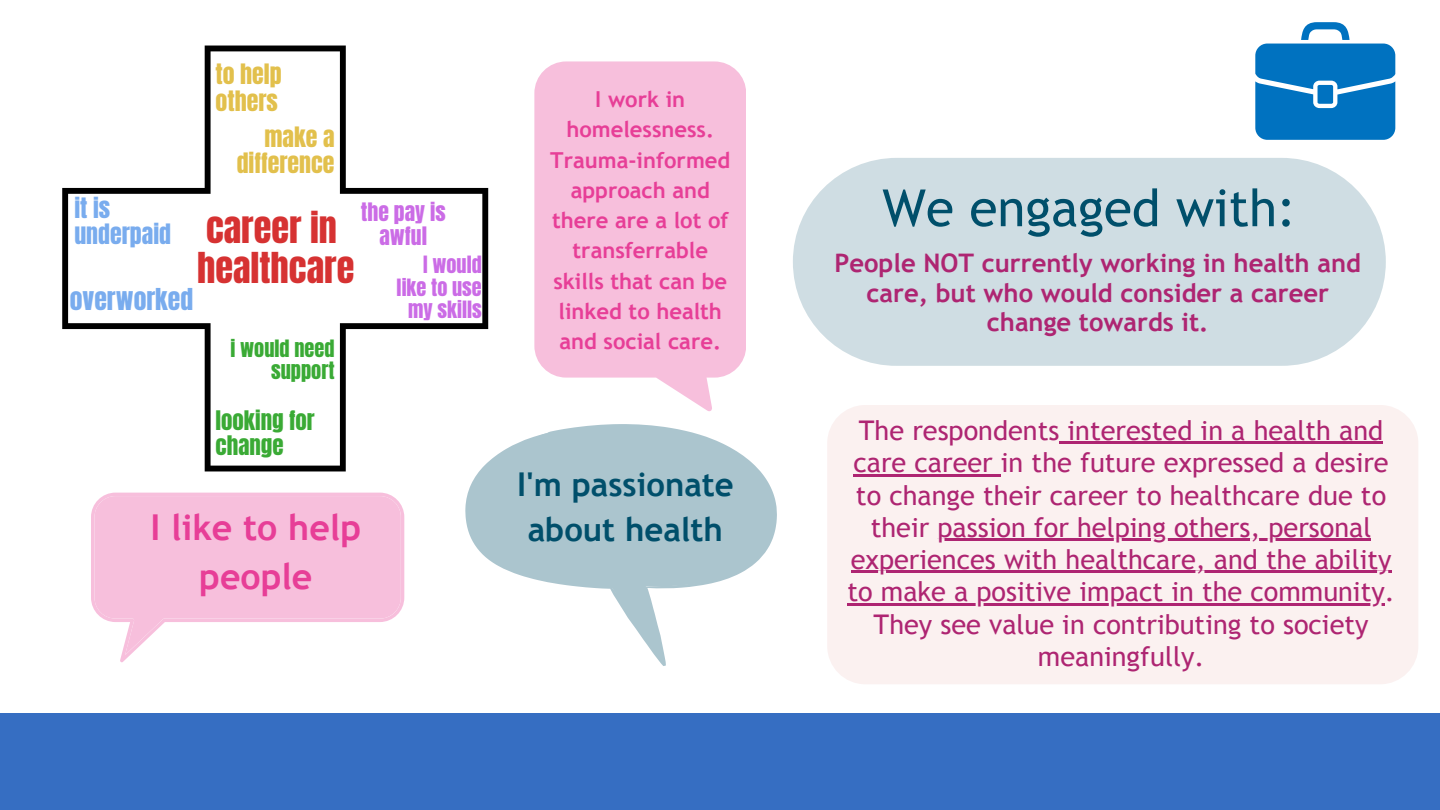
<style>
.page{position:relative;width:1440px;height:810px;background:#fff}
.page>*{position:absolute;margin:0;border:0;box-sizing:border-box;transform-origin:0 0}
.t1{font:51.3px "Trebuchet MS";color:#004f6b}
.t2{font:36.2px/39.9px "Anton";color:#d63232}
.t3{font:700 35.7px/49.2px "Trebuchet MS";color:#e73e97;text-align:center}
.t4{font:700 32.8px/45.2px "Trebuchet MS";color:#004f6b;text-align:center}
.t5{font:27.1px/32.2px "Trebuchet MS";color:#ae2572;text-align:center}
.t6{font:25.7px "Anton";color:#79acee}
.t7{font:700 25.6px/29.2px "Trebuchet MS";color:#ae2572;text-align:center}
.t8{font:23.9px "Anton";color:#e2c04c}
.t9{font:23.9px "Anton";color:#79acee}
.t10{font:22.9px "Anton";color:#3aaa35}
.t11{font:700 22px/30.3px "Trebuchet MS";color:#e73e97;text-align:center}
.t12{font:21.6px "Anton";color:#cb6ce6}
.t13{font:20.4px "Anton";color:#3aaa35}
.t14{font:20.3px "Anton";color:#cb6ce6}
</style>
<div class="page">
<svg style="left:793px;top:158px;width:593px;height:208px;background:#d2dfe5"></svg>
<svg style="left:62px;top:46px;width:426px;height:425px"></svg>
<div style="left:827px;top:405px;width:591px;height:279px;background:#fbf1f0;border-radius:38px"></div>
<hr style="left:1059px;top:442px;width:324px;height:2px;background:#ae2572">
<hr style="left:853px;top:474px;width:148px;height:2px;background:#ae2572">
<hr style="left:938px;top:538px;width:433px;height:3px;background:#ae2572">
<hr style="left:851px;top:571px;width:541px;height:2px;background:#ae2572">
<hr style="left:847px;top:603px;width:538px;height:2px;background:#ae2572">
<svg style="left:465px;top:424px;width:312px;height:242px;fill:#abc5ce"></svg>
<svg style="left:534px;top:61px;width:212px;height:350px;background:#f7c5df"></svg>
<svg style="left:91px;top:493px;width:313px;height:169px"></svg>
<svg style="left:94px;top:496px;width:307px;height:159px;fill:#f7bfdc"></svg>
<div style="left:0;top:714px;width:1440px;height:96px;background:#366ec2"></div>
<svg style="left:1255px;top:22px;width:140px;height:118px"></svg>
<div style="left:1318px;top:85px;width:15px;height:19px;background:#0072c0;border-radius:2px"></div>
<p class="t8" style="left:216px;top:57px;width:68px">to help</p>
<p class="t8" style="left:216px;top:84px;width:64px">others</p>
<p class="t8" style="left:264px;top:120px;width:72px">make a</p>
<p class="t8" style="left:237px;top:146px;width:99px">difference</p>
<p class="t9" style="left:74px;top:191px;width:37px">it is</p>
<p class="t9" style="left:74px;top:217px;width:98px">underpaid</p>
<p class="t12" style="left:361px;top:196px;width:86px">the pay is</p>
<p class="t12" style="left:379px;top:220px;width:49px">awful</p>
<p class="t2" style="left:197px;top:208px;width:159px">career in healthcare</p>
<p class="t14" style="left:423px;top:250px;width:60px">I would</p>
<h3 class="t14" style="left:397px;top:273px;width:87px">like to use</h3>
<p class="t14" style="left:408px;top:295px;width:75px">my skills</p>
<p class="t6" style="left:70px;top:281px;width:125px">overworked</p>
<p class="t13" style="left:230px;top:334px;width:106px">i would need</p>
<p class="t13" style="left:271px;top:356px;width:65px">support</p>
<p class="t10" style="left:216px;top:404px;width:101px">looking for</p>
<p class="t10" style="left:216px;top:429px;width:70px">change</p>
<p class="t3" style="left:151px;top:503px;width:212px">I like to help people</p>
<h2 class="t11" style="left:550px;top:84px;width:181px">I work in homelessness.<br>Trauma-informed approach and there are a lot of transferrable skills that can be linked to health and social care.</h2>
<p class="t4" style="left:517px;top:462px;width:218px">I'm passionate about health</p>
<p class="t1" style="left:882px;top:178px;width:415px">We engaged with:</p>
<p class="t7" style="left:834px;top:249px;width:528px">People NOT currently working in health and care, but who would consider a career change towards it.</p>
<h6 class="t5" style="left:853px;top:414px;width:537px">The respondents interested in a health and care career in the future expressed a desire to change their career to healthcare due to their passion for helping others, personal</h6>
<p class="t5" style="left:851px;top:543px;width:542px">experiences with healthcare, and the ability</p>
<h2 class="t5" style="left:847px;top:576px;width:549px">to make a positive impact in the community.<br>They see value in contributing to society meaningfully.</h2>
</div>
